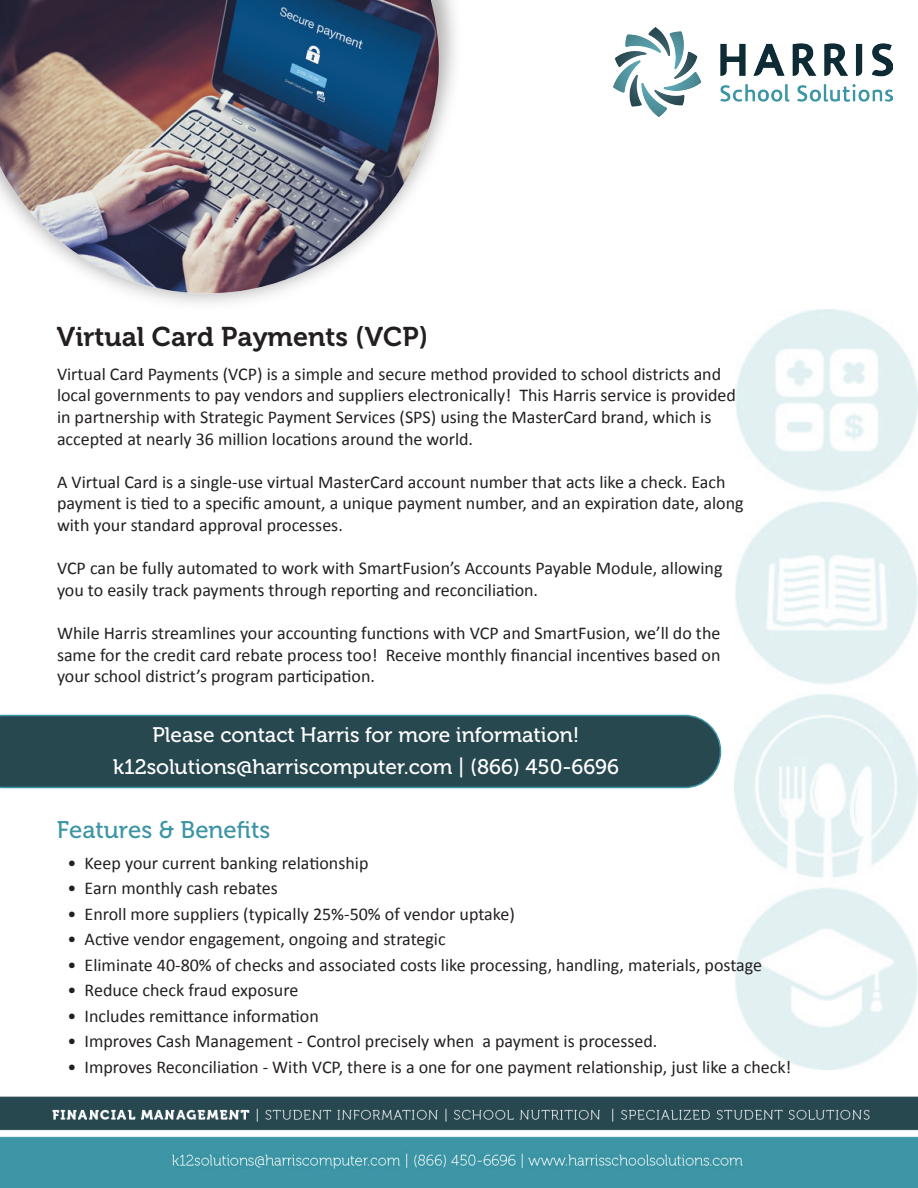
<style>
.page{position:relative;width:918px;height:1188px;background:#fff}
.page>*{position:absolute;margin:0;border:0;box-sizing:border-box;transform-origin:0 0}
.t1{font:27px "Museo 700";color:#231f20}
.t2{font:24px "Museo 500";color:#3c95a5}
.t3{font:21px/31.5px "Museo 500";color:#fff;text-align:center}
.t4{font:18px/21.6px "Calibri";color:#231f20}
</style>
<div class="page">
<img style="left:0;top:1097px;width:918px;height:91px">
<img style="left:735px;top:310px;width:183px;height:760px">
<img style="left:613px;top:27px;width:279px;height:90px">
<div style="left:0;top:715px;width:721px;height:73px;background:#284850"></div>
<img style="left:0;top:0;width:441px;height:308px">
<h1 class="t1" style="left:57px;top:322px;width:373px">Virtual Card Payments (VCP)</h1>
<p class="t4" style="left:57px;top:363px;width:681px">Virtual Card Payments (VCP) is a simple and secure method provided to school districts and local governments to pay vendors and suppliers electronically! This Harris service is provided in partnership with Strategic Payment Services (SPS) using the MasterCard brand, which is accepted at nearly 36 million locations around the world.</p>
<p class="t4" style="left:57px;top:471px;width:688px">A Virtual Card is a single-use virtual MasterCard account number that acts like a check. Each payment is tied to a specific amount, a unique payment number, and an expiration date, along with your standard approval processes.</p>
<p class="t4" style="left:57px;top:557px;width:667px">VCP can be fully automated to work with SmartFusion’s Accounts Payable Module, allowing you to easily track payments through reporting and reconciliation.</p>
<p class="t4" style="left:57px;top:622px;width:665px;text-align:justify">While Harris streamlines your accounting functions with VCP and SmartFusion, we’ll do the same for the credit card rebate process too! Receive monthly financial incentives based on your school district’s program participation.</p>
<p class="t3" style="left:113px;top:720px;width:507px">Please contact Harris for more information! k12solutions@harriscomputer.com | (866) 450-6696</p>
<h2 class="t2" style="left:57px;top:817px;width:215px">Features &amp; Benefits</h2>
<p class="t4" style="left:68px;top:852px;width:302px">• Keep your current banking relationship</p>
<p class="t4" style="left:68px;top:877px;width:212px">• Earn monthly cash rebates</p>
<p class="t4" style="left:68px;top:903px;width:449px">• Enroll more suppliers (typically 25%-50% of vendor uptake)</p>
<p class="t4" style="left:68px;top:929px;width:380px">• Active vendor engagement, ongoing and strategic</p>
<p class="t4" style="left:68px;top:954px;width:696px">• Eliminate 40-80% of checks and associated costs like processing, handling, materials, postage</p>
<p class="t4" style="left:68px;top:980px;width:232px">• Reduce check fraud exposure</p>
<p class="t4" style="left:68px;top:1005px;width:253px">• Includes remittance information</p>
<p class="t4" style="left:68px;top:1031px;width:591px">• Improves Cash Management - Control precisely when a payment is processed.</p>
<p class="t4" style="left:68px;top:1056px;width:725px">• Improves Reconciliation - With VCP, there is a one for one payment relationship, just like a check!</p>
</div>
